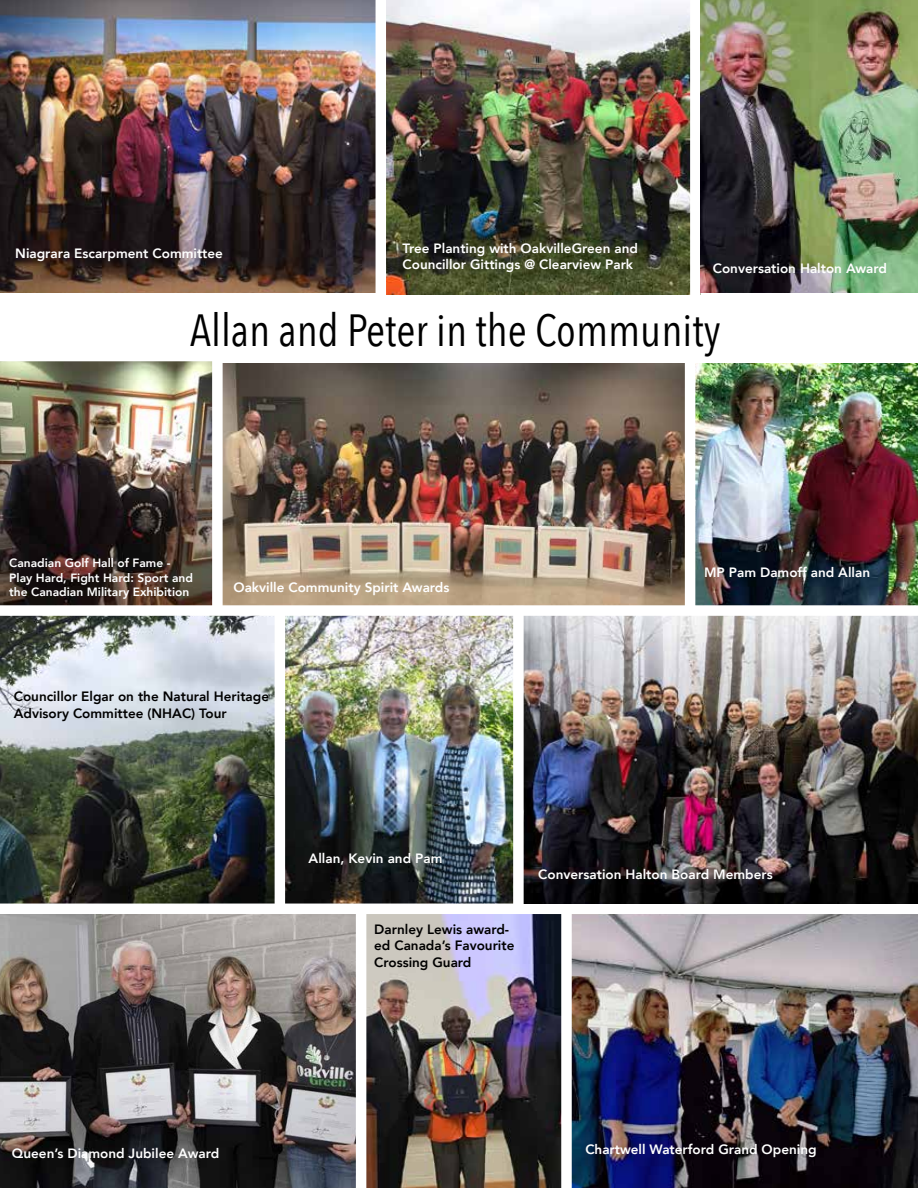
<style>
.page{position:relative;width:918px;height:1188px;background:#fff}
.page>*{position:absolute;margin:0;border:0;box-sizing:border-box;transform-origin:0 0}
.t1{font:45px "Avenir Next Condensed";color:#000}
.t2{font:800 13.5px/16.2px "Avenir";color:#fff}
.t3{font:800 13.5px/16.2px "Avenir";color:#000}
.t4{font:800 12px/14.4px "Avenir";color:#fff}
</style>
<div class="page">
<img style="left:285px;top:616px;width:228px;height:288px">
<img style="left:0;top:616px;width:275px;height:288px">
<img style="left:572px;top:914px;width:346px;height:274px">
<img style="left:386px;top:0;width:304px;height:295px">
<img style="left:0;top:361px;width:212px;height:244px">
<img style="left:366px;top:914px;width:195px;height:274px">
<img style="left:223px;top:364px;width:462px;height:241px">
<img style="left:701px;top:0;width:217px;height:293px">
<img style="left:695px;top:364px;width:223px;height:241px">
<img style="left:524px;top:616px;width:394px;height:288px">
<img style="left:0;top:914px;width:356px;height:274px">
<img style="left:0;top:0;width:376px;height:293px">
<p class="t2" style="left:15px;top:245px;width:209px">Niagrara Escarpment Committee</p>
<p class="t2" style="left:403px;top:240px;width:237px">Tree Planting with OakvilleGreen and<br>Councillor Gittings @ Clearview Park</p>
<p class="t2" style="left:713px;top:260px;width:176px">Conversation Halton Award</p>
<h1 class="t1" style="left:190px;top:292px;width:532px">Allan and Peter in the Community</h1>
<p class="t4" style="left:9px;top:556px;width:185px">Canadian Golf Hall of Fame -<br>Play Hard, Fight Hard: Sport and the Canadian Military Exhibition</p>
<p class="t2" style="left:233px;top:580px;width:218px">Oakville Community Spirit Awards</p>
<p class="t3" style="left:14px;top:689px;width:257px">Councillor Elgar on the Natural Heritage<br>Advisory Committee (NHAC) Tour</p>
<p class="t2" style="left:704px;top:565px;width:167px">MP Pam Damoff and Allan</p>
<p class="t2" style="left:309px;top:850px;width:135px">Allan, Kevin and Pam</p>
<p class="t3" style="left:374px;top:921px;width:142px">Darnley Lewis award&shy;ed Canada’s Favourite<br>Crossing Guard</p>
<p class="t2" style="left:538px;top:867px;width:236px">Conversation Halton Board Members</p>
<p class="t2" style="left:12px;top:1145px;width:209px">Queen’s Diamond Jubilee Award</p>
<p class="t2" style="left:585px;top:1141px;width:233px">Chartwell Waterford Grand Opening</p>
</div>
